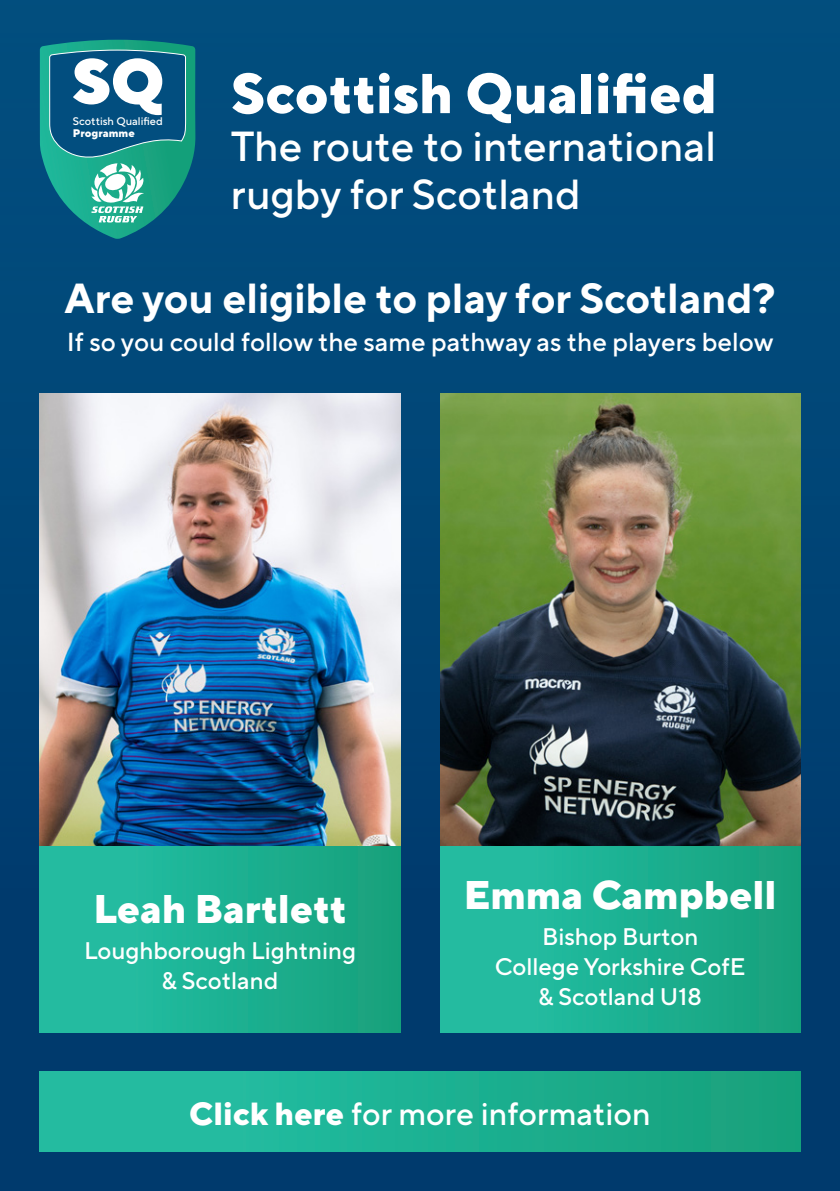
<style>
.page{position:relative;width:840px;height:1191px;background:#fff}
.page>*{position:absolute;margin:0;border:0;box-sizing:border-box;transform-origin:0 0}
.t1{font:800 56px "TT Norms Pro";color:#fff}
.t2{font:500 42px/48px "TT Norms Pro";color:#fff}
.t3{font:700 42px "TT Norms Pro";color:#fff}
.t4{font:800 40px "TT Norms Pro";color:#fff}
.t5{font:500 32px "TT Norms Pro";color:#fff}
.t6{font:500 26px "TT Norms Pro";color:#fff}
.t7{font:500 24px/30px "TT Norms Pro";color:#fff;text-align:center}
.t8{font:500 11px/11.8px "TT Norms Pro";color:#fff}
.s1{font-weight:800}
</style>
<div class="page">
<div style="left:0;top:0;width:839px;height:1191px;background:linear-gradient(to bottom,#034f7f,#033b6b)"></div>
<img style="left:440px;top:393px;width:360px;height:453px">
<img style="left:40px;top:393px;width:360px;height:453px">
<div style="left:40px;top:846px;width:360px;height:186px;background:linear-gradient(to right,#25c0a7,#16a27d)"></div>
<div style="left:440px;top:846px;width:360px;height:186px;background:linear-gradient(to right,#25c0a7,#16a27d)"></div>
<svg style="left:40px;top:40px;width:155px;height:199px;background:#308a95"></svg>
<div style="left:40px;top:1071px;width:759px;height:80px;background:linear-gradient(to right,#25c0a7,#16a27d)"></div>
<p class="t8" style="left:73px;top:115px;width:91px">Scottish Qualified<br><span class="s1">Programme</span></p>
<p class="t1" style="left:231px;top:51px;width:487px">Scottish Qualified</p>
<p class="t2" style="left:231px;top:119px;width:486px">The route to international rugby for Scotland</p>
<p class="t3" style="left:65px;top:267px;width:712px">Are you eligible to play for Scotland?</p>
<p class="t6" style="left:67px;top:323px;width:707px">If so you could follow the same pathway as the players below</p>
<p class="t4" style="left:93px;top:879px;width:255px">Leah Bartlett</p>
<p class="t7" style="left:84px;top:934px;width:273px">Loughborough Lightning &amp; Scotland</p>
<p class="t4" style="left:463px;top:865px;width:314px">Emma Campbell</p>
<p class="t7" style="left:494px;top:919px;width:252px">Bishop Burton<br>College Yorkshire CofE &amp; Scotland U18</p>
<p class="t5" style="left:189px;top:1090px;width:462px"><span class="s1">Click here</span> for more information</p>
</div>
